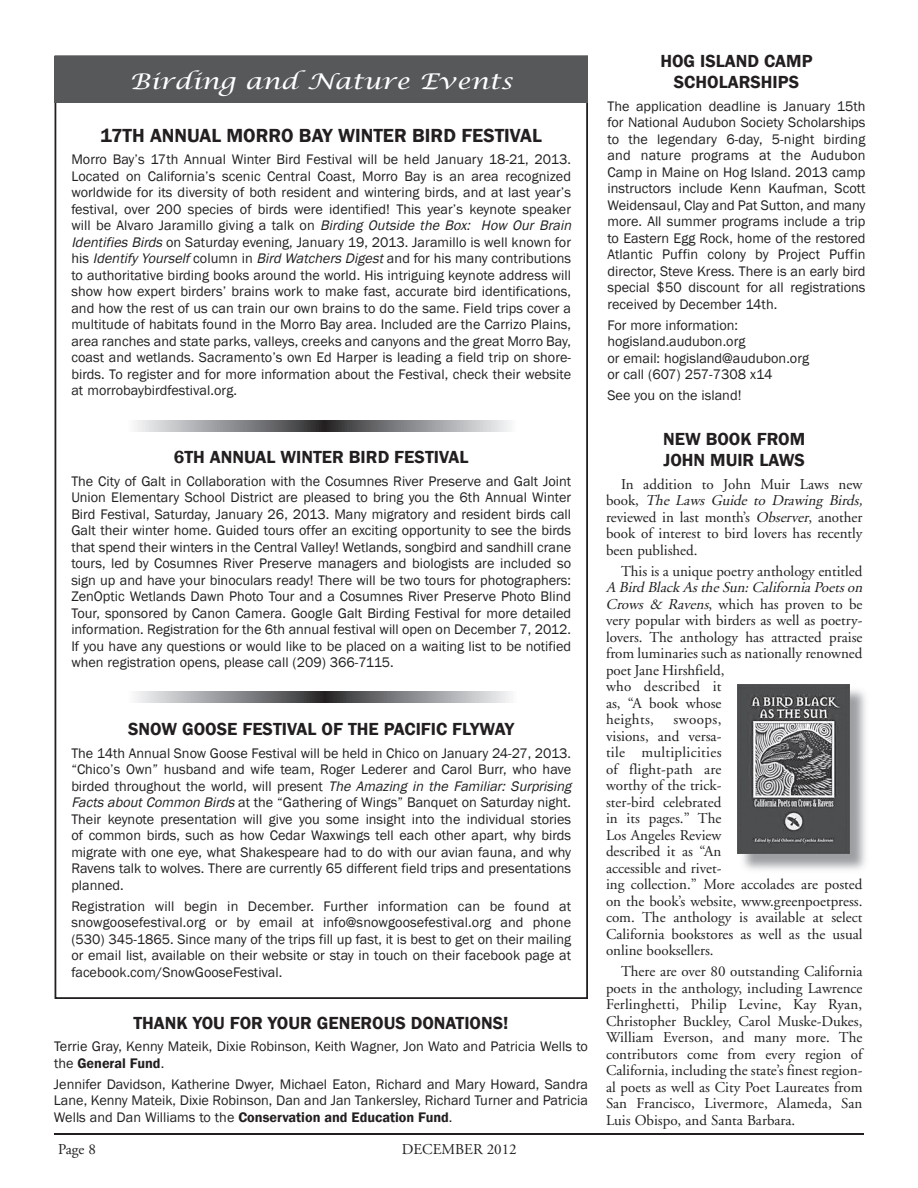
<style>
.page{position:relative;width:918px;height:1188px;background:#fff}
.page>*{position:absolute;margin:0;border:0;box-sizing:border-box;transform-origin:0 0}
.t1{font:italic 21.75px "Lucida Calligraphy";letter-spacing:-.005em;color:#fff;scale:1.2 1}
.t2{font:600 19.5px "Franklin Gothic";color:#231f20}
.t3{font:600 18px/21.8px "Franklin Gothic";color:#231f20}
.t4{font:15px/16.5px "Adobe Garamond";color:#231f20}
.t5{font:14.25px/16.5px "Franklin Gothic";color:#231f20}
.s1{font-style:italic}
.s2{font-weight:600}
</style>
<div class="page">
<hr style="left:54px;top:1133px;width:810px;height:2px;background:#231f20">
<img style="left:743px;top:690px;width:123px;height:180px">
<img style="left:737px;top:684px;width:113px;height:170px">
<svg style="left:55px;top:55px;width:533px;height:944px"></svg>
<div style="left:54px;top:57px;width:534px;height:46px;background:#57585a"></div>
<svg style="left:126px;top:420px;width:393px;height:12px;background:#939497"></svg>
<svg style="left:126px;top:692px;width:394px;height:11px;background:#949497"></svg>
<h1 class="t1" style="left:130px;top:68px;width:321px">Birding and Nature Events</h1>
<h2 class="t2" style="left:101px;top:123px;width:443px">17TH ANNUAL MORRO BAY WINTER BIRD FESTIVAL</h2>
<p class="t5" style="left:71px;top:151px;width:505px">Morro Bay’s 17th Annual Winter Bird Festival will be held January 18-21, 2013.<br>Located on California’s scenic Central Coast, Morro Bay is an area recognized worldwide for its diversity of both resident and wintering birds, and at last year’s festival, over 200 species of birds were identified! This year’s keynote speaker will be Alvaro Jaramillo giving a talk on <span class="s1">Birding Outside the Box: How Our Brain IdentifiesBirds</span>on Saturday evening, January 19, 2013. Jaramillo is well known for his <span class="s1">IdentifyYourself</span>column in <span class="s1">Bird WatchersDigest</span>and for his many contributions to authoritative birding books around the world. His intriguing keynote address will show how expert birders’ brains work to make fast, accurate bird identifications, and how the rest of us can train our own brains to do the same. Field trips cover a multitude of habitats found in the Morro Bay area. Included are the Carrizo Plains, area ranches and state parks, valleys, creeks and canyons and the great Morro Bay, coast and wetlands. Sacramento’s own Ed Harper is leading a field trip on shore&shy;birds. To register and for more information about the Festival, check their website at morrobaybirdfestival.org.</p>
<p class="t3" style="left:174px;top:447px;width:296px">6TH ANNUAL WINTER BIRD FESTIVAL</p>
<p class="t5" style="left:71px;top:473px;width:501px;text-align:justify">The City of Galt in Collaboration with the Cosumnes River Preserve and Galt Joint Union Elementary School District are pleased to bring you the 6th Annual Winter Bird Festival, Saturday, January 26, 2013. Many migratory and resident birds call Galt their winter home. Guided tours offer an exciting opportunity to see the birds that spend their winters in the Central Valley! Wetlands, songbird and sandhill crane tours, led by Cosumnes River Preserve managers and biologists are included so sign up and have your binoculars ready! There will be two tours for photographers:<br>ZenOptic Wetlands Dawn Photo Tour and a Cosumnes River Preserve Photo Blind Tour, sponsored by Canon Camera. Google Galt Birding Festival for more detailed information. Registration for the 6th annual festival will open on December 7, 2012.<br>If you have any questions or would like to be placed on a waiting list to be notified when registration opens, please call (209) 366-7115.</p>
<p class="t3" style="left:128px;top:719px;width:388px">SNOW GOOSE FESTIVAL OF THE PACIFIC FLYWAY</p>
<p class="t5" style="left:71px;top:745px;width:505px">The 14th Annual Snow Goose Festival will be held in Chico on January 24-27, 2013. “Chico’s Own” husband and wife team, Roger Lederer and Carol Burr, who have birded throughout the world, will present <span class="s1">The Amazing in the Familiar: Surprising FactsaboutCommon Birds</span>at the “Gathering of Wings” Banquet on Saturday night.<br>Their keynote presentation will give you some insight into the individual stories of common birds, such as how Cedar Waxwings tell each other apart, why birds migrate with one eye, what Shakespeare had to do with our avian fauna, and why Ravens talk to wolves. There are currently 65 different field trips and presentations planned.</p>
<p class="t5" style="left:71px;top:898px;width:501px;text-align:justify">Registration will begin in December. Further information can be found at snowgoosefestival.org or by email at info@snowgoosefestival.org and phone (530) 345-1865. Since many of the trips fill up fast, it is best to get on their mailing or email list, available on their website or stay in touch on their facebook page at facebook.com/SnowGooseFestival.</p>
<p class="t3" style="left:133px;top:1012px;width:377px">THANK YOU FOR YOUR GENEROUS DONATIONS!</p>
<p class="t5" style="left:54px;top:1039px;width:535px">Terrie Gray, Kenny Mateik, Dixie Robinson, Keith Wagner, Jon Wato and Patricia Wells to the <span class="s2">General Fund</span>.</p>
<p class="t5" style="left:54px;top:1076px;width:536px;text-align:justify">Jennifer Davidson, Katherine Dwyer, Michael Eaton, Richard and Mary Howard, Sandra Lane, Kenny Mateik, Dixie Robinson, Dan and Jan Tankersley, Richard Turner and Patricia Wells and Dan Williams to the <span class="s2">Conservation and Education Fund</span>.</p>
<p class="t4" style="left:58px;top:1141px;width:39px">Page 8</p>
<p class="t4" style="left:402px;top:1141px;width:116px">DECEMBER 2012</p>
<p class="t3" style="left:660px;top:50px;width:154px;text-align:center">HOG ISLAND CAMP<br>SCHOLARSHIPS</p>
<p class="t5" style="left:608px;top:98px;width:260px;text-align:justify">The application deadline is January 15th for National Audubon Society Scholarships to the legendary 6-day, 5-night birding and nature programs at the Audubon Camp in Maine on Hog Island. 2013 camp instructors include Kenn Kaufman, Scott Weidensaul, Clay and Pat Sutton, and many more. All summer programs include a trip to Eastern Egg Rock, home of the restored Atlantic Puffin colony by Project Puffin director, Steve Kress. There is an early bird special $50 discount for all registrations received by December 14th.</p>
<p class="t5" style="left:608px;top:317px;width:203px">For more information: hogisland.audubon.org<br>or email: hogisland@audubon.org or call (607) 257-7308 x14</p>
<p class="t5" style="left:608px;top:388px;width:136px">See you on the island!</p>
<p class="t3" style="left:663px;top:428px;width:144px">NEW BOOK FROM<br>JOHN MUIR LAWS</p>
<p class="t4" style="left:606px;top:476px;width:262px;text-indent:15px">In addition to John Muir Laws new b o o k , <span class="s1">The Laws Guide to Drawing Birds, </span>reviewed in last month’s <span class="s1">Observer</span>, another book of interest to bird lovers has recently been published.</p>
<p class="t4" style="left:621px;top:563px;width:243px">This is a unique poetry anthology entitled</p>
<p class="t4" style="left:606px;top:580px;width:262px"><span class="s1">A Bird Black AstheSun:CaliforniaPoetson<br>Crows &amp; Ravens</span>, which has proven to be very popular with birders as well as poetry&shy;lovers. The anthology has attracted praise from luminaries such as nationally renowned poet Jane Hirshfield,<br>who described it<br>as, “A book whose<br>heights,</p>
<p class="t4" style="left:606px;top:712px;width:258px;text-indent:68px">swoops,<br>visions, and versa-<br>tile multiplicities<br>of flight-path are<br>worthy of the trick-<br>ster-bird celebrated<br>in its pages.” The<br>Los Angeles Review<br>described it as “An<br>accessible and rivet-<br>ing collection.” More accolades are posted on the book’s website, www.greenpoetpress. com. The anthology is available at select<br>California bookstores as well as the usual online booksellers.</p>
<p class="t4" style="left:606px;top:964px;width:258px;text-align:justify;text-indent:15px">There are over 80 outstanding California poets in the anthology, including Lawrence Ferlinghetti, Philip Levine, Kay Ryan, Christopher Buckley, Carol Muske-Dukes, William Everson, and many more. The contributors come from every region of California, including the state’s finest region&shy;al poets as well as City Poet Laureates from San Francisco, Livermore, Alameda, San Luis Obispo, and Santa Barbara.</p>
</div>
